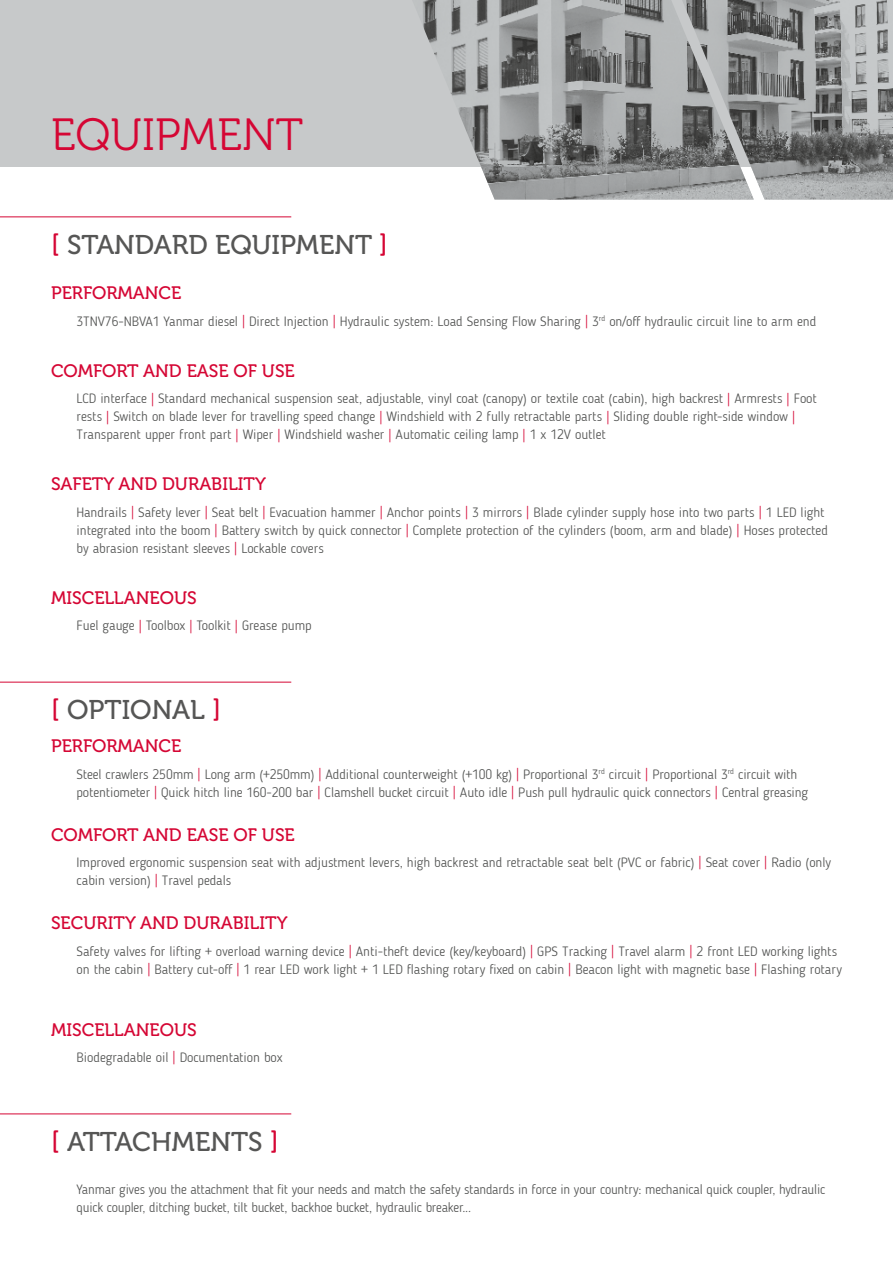
<style>
.page{position:relative;width:893px;height:1263px;background:#fff}
.page>*{position:absolute;margin:0;border:0;box-sizing:border-box;transform-origin:0 0}
.t1{font:45px "Museo 300";color:#d50634}
.t2{font:27px "Museo 500";color:#565655}
.t3{font:18px "Museo 500";color:#d50634}
.t4{font:300 13.5px/18px "Blogger Sans";color:#535453}
.s1{color:#d50634}
</style>
<div class="page">
<div style="left:0;top:0;width:893px;height:167px;background:#c7c9ca"></div>
<img style="left:422px;top:0;width:471px;height:200px">
<hr style="left:0;top:216px;width:291px;height:1px;background:#d50634">
<hr style="left:0;top:1113px;width:291px;height:1px;background:#d50634">
<hr style="left:0;top:682px;width:291px;height:1px;background:#d50634">
<h1 class="t1" style="left:51px;top:110px;width:253px">EQUIPMENT</h1>
<h2 class="t2" style="left:51px;top:230px;width:338px"><span class="s1">[</span> STANDARD EQUIPMENT <span class="s1">]</span></h2>
<h3 class="t3" style="left:51px;top:283px;width:132px">PERFORMANCE</h3>
<p class="t4" style="left:77px;top:312px;width:741px">3TNV76-NBVA1 Yanmar diesel <span class="s1">|</span> Direct Injection <span class="s1">|</span> Hydraulic system: Load Sensing Flow Sharing <span class="s1">|</span> 3<sup>rd</sup> on/off hydraulic circuit line to arm end</p>
<h3 class="t3" style="left:51px;top:361px;width:245px">COMFORT AND EASE OF USE</h3>
<p class="t4" style="left:77px;top:389px;width:742px">LCD interface <span class="s1">|</span> Standard mechanical suspension seat, adjustable, vinyl coat (canopy) or textile coat (cabin), high backrest <span class="s1">|</span> Armrests <span class="s1">|</span> Foot rests <span class="s1">|</span> Switch on blade lever for travelling speed change <span class="s1">|</span> Windshield with 2 fully retractable parts <span class="s1">|</span> Sliding double right-side window <span class="s1">|<br></span>Transparent upper front part <span class="s1">|</span> Wiper <span class="s1">|</span> Windshield washer <span class="s1">|</span> Automatic ceiling lamp <span class="s1">|</span> 1 x 12V outlet</p>
<h3 class="t3" style="left:51px;top:474px;width:217px">SAFETY AND DURABILITY</h3>
<p class="t4" style="left:77px;top:503px;width:753px">Handrails <span class="s1">|</span> Safety lever <span class="s1">|</span> Seat belt <span class="s1">|</span> Evacuation hammer <span class="s1">|</span> Anchor points <span class="s1">|</span> 3 mirrors <span class="s1">|</span> Blade cylinder supply hose into two parts <span class="s1">|</span> 1 LED light integrated into the boom <span class="s1">|</span> Battery switch by quick connector <span class="s1">|</span> Complete protection of the cylinders (boom, arm and blade) <span class="s1">|</span> Hoses protected by abrasion resistant sleeves <span class="s1">|</span> Lockable covers</p>
<h3 class="t3" style="left:51px;top:588px;width:147px">MISCELLANEOUS</h3>
<p class="t4" style="left:77px;top:617px;width:237px">Fuel gauge <span class="s1">|</span> Toolbox <span class="s1">|</span> Toolkit <span class="s1">|</span> Grease pump</p>
<h2 class="t2" style="left:51px;top:695px;width:171px"><span class="s1">[</span> OPTIONAL <span class="s1">]</span></h2>
<h3 class="t3" style="left:51px;top:736px;width:132px">PERFORMANCE</h3>
<p class="t4" style="left:77px;top:765px;width:733px">Steel crawlers 250mm <span class="s1">|</span> Long arm (+250mm) <span class="s1">|</span> Additional counterweight (+100 kg) <span class="s1">|</span> Proportional 3<sup>rd</sup> circuit <span class="s1">|</span> Proportional 3<sup>rd</sup> circuit with potentiometer <span class="s1">|</span> Quick hitch line 160-200 bar <span class="s1">|</span> Clamshell bucket circuit <span class="s1">|</span> Auto idle <span class="s1">|</span> Push pull hydraulic quick connectors <span class="s1">|</span> Central greasing</p>
<h3 class="t3" style="left:51px;top:825px;width:245px">COMFORT AND EASE OF USE</h3>
<p class="t4" style="left:77px;top:853px;width:756px">Improved ergonomic suspension seat with adjustment levers, high backrest and retractable seat belt (PVC or fabric) <span class="s1">|</span> Seat cover <span class="s1">|</span> Radio (only cabin version) <span class="s1">|</span> Travel pedals</p>
<h3 class="t3" style="left:51px;top:913px;width:238px">SECURITY AND DURABILITY</h3>
<p class="t4" style="left:77px;top:942px;width:767px">Safety valves for lifting + overload warning device <span class="s1">|</span> Anti-theft device (key/keyboard) <span class="s1">|</span> GPS Tracking <span class="s1">|</span> Travel alarm <span class="s1">|</span> 2 front LED working lights on the cabin <span class="s1">|</span> Battery cut-off <span class="s1">|</span> 1 rear LED work light + 1 LED flashing rotary fixed on cabin <span class="s1">|</span> Beacon light with magnetic base <span class="s1">|</span> Flashing rotary</p>
<h3 class="t3" style="left:51px;top:1020px;width:147px">MISCELLANEOUS</h3>
<p class="t4" style="left:77px;top:1048px;width:207px">Biodegradable oil <span class="s1">|</span> Documentation box</p>
<h2 class="t2" style="left:51px;top:1127px;width:229px"><span class="s1">[</span> ATTACHMENTS <span class="s1">]</span></h2>
<p class="t4" style="left:77px;top:1180px;width:750px">Yanmar gives you the attachment that fit your needs and match the safety standards in force in your country: mechanical quick coupler, hydraulic quick coupler, ditching bucket, tilt bucket, backhoe bucket, hydraulic breaker...</p>
</div>
